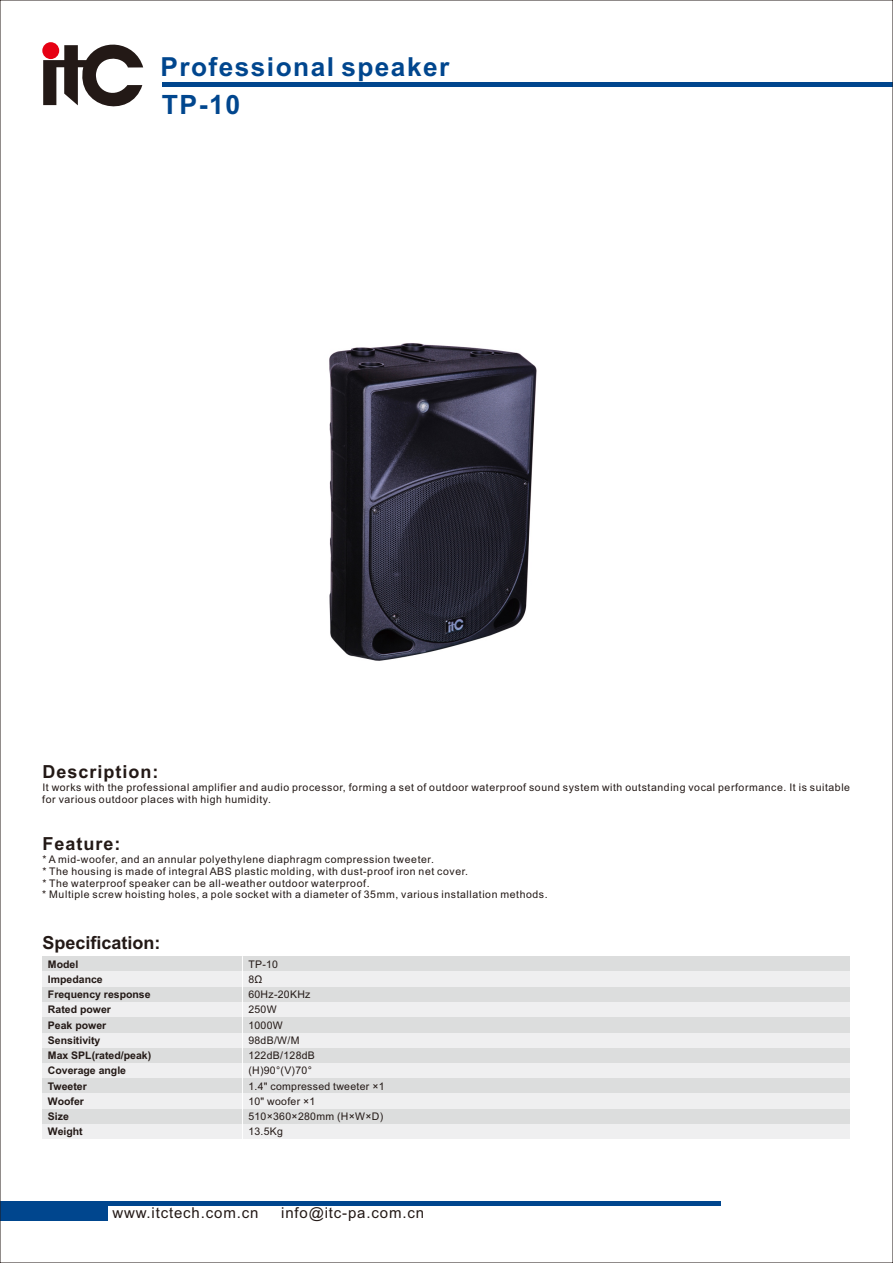
<style>
.page{position:relative;width:893px;height:1263px;background:#fff}
.page>*{position:absolute;margin:0;border:0;box-sizing:border-box;transform-origin:0 0}
.t1{font:700 26.55px "Arial";color:#00468e}
.t2{font:700 26.25px "Arial";letter-spacing:.055em;color:#00468e}
.t3{font:700 18px "Arial";letter-spacing:.055em;color:#231916}
.t4{font:700 18px "Arial";color:#231916}
.t5{font:15px "Arial";letter-spacing:.055em;color:#231916}
.t6{font:10.5px/11.7px "Arial";letter-spacing:.055em;color:#231916}
.t7{font:10.5px/15.3px "Arial";letter-spacing:.03em;color:#231916}
.t8{font:700 10.5px/15.3px "Arial";color:#231916}
</style>
<div class="page">
<hr style="left:0;top:1202px;width:720px;height:4px;background:#00468e">
<div style="left:0;top:1202px;width:108px;height:18px;background:#00468e"></div>
<hr style="left:163px;top:82px;width:730px;height:4px;background:#00468e">
<svg style="left:43px;top:42px;width:100px;height:65px"></svg>
<div style="left:42px;top:956px;width:808px;height:183px;background:#efeff0"></div>
<div style="left:42px;top:956px;width:808px;height:15px;background:#dcdddd"></div>
<div style="left:42px;top:1017px;width:808px;height:16px;background:#dcdddd"></div>
<div style="left:42px;top:1048px;width:808px;height:15px;background:#dcdddd"></div>
<div style="left:42px;top:987px;width:808px;height:15px;background:#dcdddd"></div>
<div style="left:42px;top:1078px;width:808px;height:15px;background:#dcdddd"></div>
<div style="left:42px;top:1109px;width:808px;height:15px;background:#dcdddd"></div>
<hr style="left:242px;top:956px;width:1px;height:183px;background:#fff">
<img style="left:329px;top:343px;width:208px;height:318px">
<h2 class="t2" style="left:160px;top:57px;width:290px">Professional speaker</h2>
<h1 class="t1" style="left:162px;top:95px;width:80px">TP-10</h1>
<h3 class="t3" style="left:42px;top:765px;width:118px">Description:</h3>
<p class="t6" style="left:42px;top:782px;width:809px">It works with the professional amplifier and audio processor, forming a set of outdoor waterproof sound system with outstanding vocal performance. It is suitable for various outdoor places with high humidity.</p>
<h3 class="t3" style="left:42px;top:837px;width:80px">Feature:</h3>
<p class="t6" style="left:42px;top:854px;width:507px">* A mid-woofer, and an annular polyethylene diaphragm compression tweeter.<br>* The housing is made of integral ABS plastic molding, with dust-proof iron net cover.<br>* The waterproof speaker can be all-weather outdoor waterproof.<br>* Multiple screw hoisting holes, a pole socket with a diameter of 35mm, various installation methods.</p>
<h3 class="t4" style="left:42px;top:936px;width:120px">Specification:</h3>
<p class="t8" style="left:48px;top:957px;width:105px">Model<br>Impedance<br>Frequency response<br>Rated power<br>Peak power<br>Sensitivity<br>Max SPL(rated/peak)<br>Coverage angle<br>Tweeter<br>Woofer<br>Size<br>Weight</p>
<p class="t7" style="left:248px;top:957px;width:138px">TP-10<br>8Ω<br>60Hz-20KHz<br>250W<br>1000W<br>98dB/W/M<br>122dB/128dB<br>(H)90°(V)70°<br>1.4" compressed tweeter ×1<br>10" woofer ×1<br>510×360×280mm (H×W×D)<br>13.5Kg</p>
<h3 class="t5" style="left:112px;top:1207px;width:147px">www.itctech.com.cn</h3>
<h3 class="t5" style="left:281px;top:1207px;width:144px">info@itc-pa.com.cn</h3>
</div>
